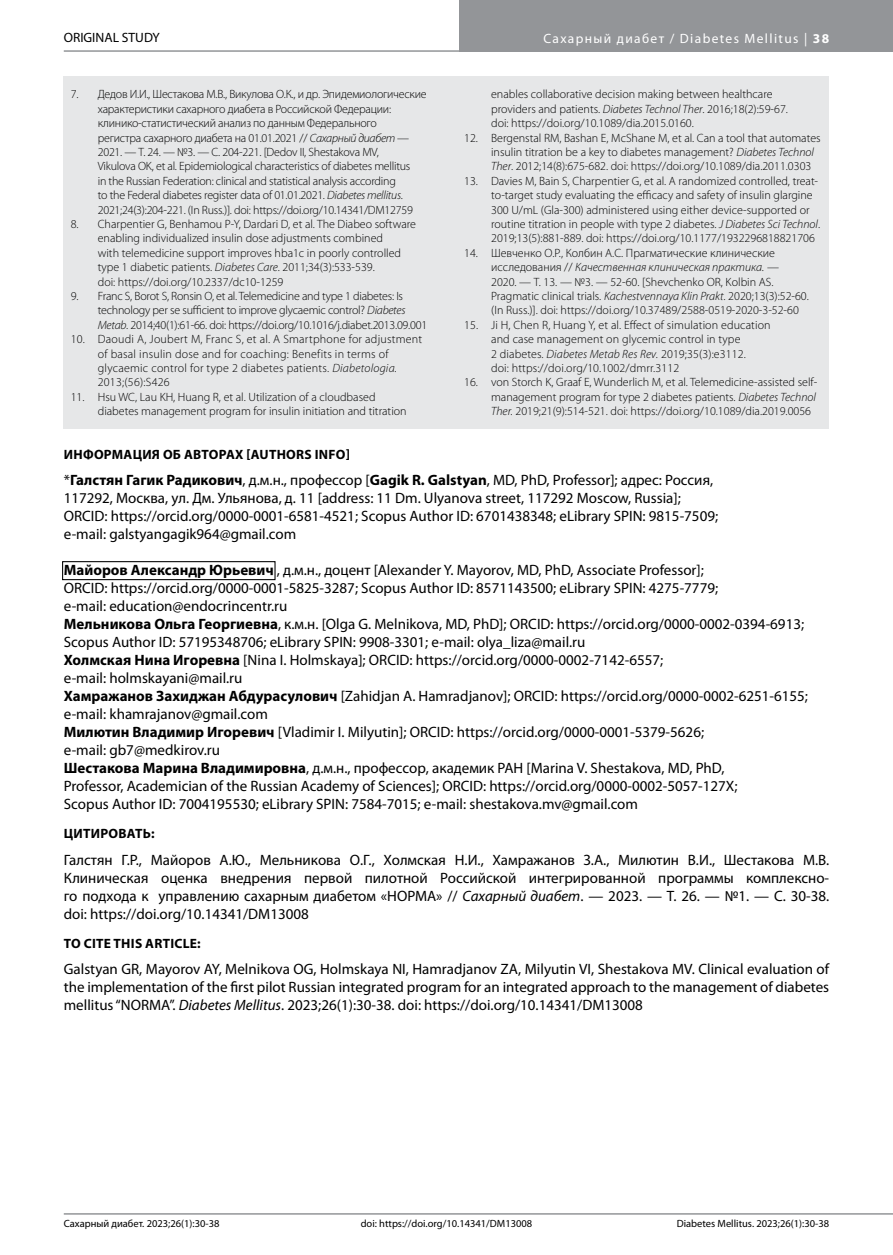
<style>
.page{position:relative;width:893px;height:1255px;background:#fff}
.page>*{position:absolute;margin:0;border:0;box-sizing:border-box;transform-origin:0 0}
.t1{font:15px/18px "Myriad Pro";color:#000}
.t2{font:700 13.5px "Myriad Pro";letter-spacing:.02em;color:#000}
.t3{font:13.5px "Myriad Pro";letter-spacing:.1em;color:#fff}
.t4{font:13.5px "Myriad Pro";color:#000}
.t5{font:300 12px/14.4px "Myriad Pro";color:#000}
.t6{font:300 12px/14.4px "Myriad Pro";letter-spacing:-.02em;color:#000}
.t7{font:300 12px/14.4px "Myriad Pro";letter-spacing:.02em;color:#000}
.t8{font:10.5px "Myriad Pro";color:#000}
.s1{font-weight:700}
.s2{font-style:italic}
</style>
<div class="page">
<div style="left:459px;top:0;width:434px;height:51px;background:#939598"></div>
<hr style="left:64px;top:50px;width:829px;height:2px;background:#939598">
<hr style="left:64px;top:1213px;width:829px;height:1px;background:#939598">
<div style="left:64px;top:77px;width:765px;height:352px;background:#e6e7e8"></div>
<div style="left:62px;top:561px;width:214px;height:19px;border:1px solid #000"></div>
<p class="t4" style="left:64px;top:29px;width:98px">ORIGINAL STUDY</p>
<p class="t3" style="left:543px;top:30px;width:287px">Сахарный диабет / Diabetes Mellitus | <span class="s1">38</span></p>
<p class="t6" style="left:98px;top:87px;width:330px;text-indent:-27px">7. Дедов И.И., Шестакова М.В., Викулова О.К., и др. Эпидемиологические характеристики сахарного диабета в Российской Федерации: клинико-статистический анализ по данным Федерального<br>регистра сахарного диабета на 01.01.2021 // <span class="s2">Сахарный диабет</span> — 2021. — Т. 24. — №3. — С. 204-221. [Dedov II, Shestakova MV,<br>Vikulova OK, et al. Epidemiological characteristics of diabetes mellitus<br>in the Russian Federation: clinical and statistical analysis according<br>to the Federal diabetes register data of 01.01.2021. <span class="s2">Diabetes mellitus</span>.<br>2021;24(3):204-221. (In Russ.)]. doi: https://doi.org/10.14341/DM12759</p>
<p class="t5" style="left:98px;top:217px;width:320px;text-indent:-27px">8. Charpentier G, Benhamou P-Y, Dardari D, et al. The Diabeo software enabling individualized insulin dose adjustments combined<br>with telemedicine support improves hba1c in poorly controlled type 1 diabetic patients. <span class="s2">Diabetes Care</span>. 2011;34(3):533-539.<br>doi: https://doi.org/10.2337/dc10-1259</p>
<p class="t6" style="left:98px;top:289px;width:331px;text-indent:-27px">9. Franc S, Borot S, Ronsin O, et al. Telemedicine and type 1 diabetes: Is technology per se sufficient to improve glycaemic control? <span class="s2">Diabetes<br>Metab</span>. 2014;40(1):61-66. doi: https://doi.org/10.1016/j.diabet.2013.09.001</p>
<p class="t7" style="left:98px;top:332px;width:326px;text-indent:-27px">10. Daoudi A, Joubert M, Franc S, et al. A Smartphone for adjustment of basal insulin dose and for coaching: Benefits in terms of glycaemic control for type 2 diabetes patients. <span class="s2">Diabetologia.<br></span>2013;(56):S426</p>
<p class="t5" style="left:98px;top:389px;width:310px;text-indent:-27px">11. Hsu WC, Lau KH, Huang R, et al. Utilization of a cloudbased diabetes management program for insulin initiation and titration</p>
<p class="t5" style="left:491px;top:87px;width:298px">enables collaborative decision making between healthcare providers and patients. <span class="s2">Diabetes Technol Ther</span>. 2016;18(2):59-67. doi: https://doi.org/10.1089/dia.2015.0160.</p>
<p class="t5" style="left:491px;top:130px;width:331px;text-indent:-27px">12. Bergenstal RM, Bashan E, McShane M, et al. Can a tool that automates insulin titration be a key to diabetes management? <span class="s2">Diabetes Technol<br>Ther</span>. 2012;14(8):675-682. doi: https://doi.org/10.1089/dia.2011.0303</p>
<p class="t5" style="left:491px;top:173px;width:330px;text-indent:-27px">13. Davies M, Bain S, Charpentier G, et al. A randomized controlled, treat&shy;to-target study evaluating the efficacy and safety of insulin glargine 300 U/mL (Gla-300) administered using either device-supported or routine titration in people with type 2 diabetes. <span class="s2">J Diabetes Sci Technol</span>.<br>2019;13(5):881-889. doi: https://doi.org/10.1177/1932296818821706</p>
<p class="t5" style="left:491px;top:245px;width:319px;text-indent:-27px">14. Шевченко О.Р., Колбин А.С. Прагматические клинические исследования // <span class="s2">Качественная клиническая практика.</span> —<br>2020. — Т. 13. — №3. — 52-60. [Shevchenko OR, Kolbin AS.<br>Pragmatic clinical trials. <span class="s2">Kachestvennaya Klin Prakt</span>. 2020;13(3):52-60. (In Russ.)]. doi: https://doi.org/10.37489/2588-0519-2020-3-52-60</p>
<p class="t5" style="left:491px;top:317px;width:281px;text-indent:-27px">15. Ji H, Chen R, Huang Y, et al. Effect of simulation education and case management on glycemic control in type<br>2 diabetes. <span class="s2">Diabetes Metab Res Rev.</span> 2019;35(3):e3112.<br>doi: https://doi.org/10.1002/dmrr.3112</p>
<p class="t5" style="left:491px;top:375px;width:328px;text-align:justify;text-indent:-27px">16. von Storch K, Graaf E, Wunderlich M, et al. Telemedicine-assisted self&shy;management program for type 2 diabetes patients. <span class="s2">Diabetes Technol Ther.</span> 2019;21(9):514-521. doi: https://doi.org/10.1089/dia.2019.0056</p>
<p class="t2" style="left:64px;top:445px;width:288px">ИНФОРМАЦИЯ ОБ АВТОРАХ [AUTHORS INFO]</p>
<p class="t1" style="left:64px;top:471px;width:656px">*<span class="s1">Галстян Гагик Радикович</span>, д.м.н., профессор [<span class="s1">Gagik R. Galstyan</span>, MD, PhD, Professor]; адрес: Россия, 117292, Москва, ул. Дм. Ульянова, д. 11 [address: 11 Dm. Ulyanova street, 117292 Moscow, Russia]; ORCID: https://orcid.org/0000-0001-6581-4521; Scopus Author ID: 6701438348; eLibrary SPIN: 9815-7509; e-mail: galstyangagik964@gmail.com</p>
<p class="t1" style="left:64px;top:561px;width:746px"><span class="s1">Майоров Александр Юрьевич</span> , д.м.н., доцент [Alexandеr Y. Mayorov, MD, PhD, Associate Professor];<br>ORCID: https://orcid.org/0000-0001-5825-3287; Scopus Author ID: 8571143500; eLibrary SPIN: 4275-7779;<br>e-mail: education@endocrincentr.ru<br><span class="s1">Мельникова Ольга Георгиевна</span>, к.м.н. [Olga G. Melnikova, MD, PhD]; ORCID: https://orcid.org/0000-0002-0394-6913; Scopus Author ID: 57195348706; eLibrary SPIN: 9908-3301; e-mail: olya_liza@mail.ru<br><span class="s1">Холмская Нина Игоревна</span> [Nina I. Holmskaya]; ORCID: https://orcid.org/0000-0002-7142-6557;<br>e-mail: holmskayani@mail.ru<br><span class="s1">Хамражанов Захиджан Абдурасулович</span> [Zahidjan A. Hamradjanov]; ORCID: https://orcid.org/0000-0002-6251-6155; e-mail: khamrajanov@gmail.com<br><span class="s1">Милютин Владимир Игоревич</span> [Vladimir I. Milyutin]; ORCID: https://orcid.org/0000-0001-5379-5626;<br>e-mail: gb7@medkirov.ru<br><span class="s1">Шестакова Марина Владимировна</span>, д.м.н., профессор, академик РАН [Marina V. Shestakova, MD, PhD,<br>Professor, Academician of the Russian Academy of Sciences]; ORCID: https://orcid.org/0000-0002-5057-127X;<br>Scopus Author ID: 7004195530; eLibrary SPIN: 7584-7015; e-mail: shestakova.mv@gmail.com</p>
<p class="t2" style="left:64px;top:824px;width:92px">ЦИТИРОВАТЬ:</p>
<p class="t1" style="left:64px;top:850px;width:767px;text-align:justify">Галстян Г.Р., Майоров А.Ю., Мельникова О.Г., Холмская Н.И., Хамражанов З.А., Милютин В.И., Шестакова M.B.<br>Клиническая оценка внедрения первой пилотной Российской интегрированной программы комплексно&shy;го подхода к управлению сахарным диабетом «НОРМА» // <span class="s2">Сахарный диабет</span>. — 2023. — Т. 26. — №1. — С. 30-38. doi: https://doi.org/10.14341/DM13008</p>
<p class="t2" style="left:64px;top:934px;width:138px">TO CITE THIS ARTICLE:</p>
<p class="t1" style="left:64px;top:959px;width:767px;text-align:justify">Galstyan GR, Mayorov AY, Melnikova OG, Holmskaya NI, Hamradjanov ZA, Milyutin VI, Shestakova MV. Clinical evaluation of the implementation of the first pilot Russian integrated program for an integrated approach to the management of diabetes mellitus “NORMA”. <span class="s2">Diabetes Mellitus</span>. 2023;26(1):30-38. doi: https://doi.org/10.14341/DM13008</p>
<p class="t8" style="left:64px;top:1216px;width:157px">Сахарный диабет. 2023;26(1):30-38</p>
<p class="t8" style="left:361px;top:1216px;width:173px">doi: https://doi.org/10.14341/DM13008</p>
<p class="t8" style="left:677px;top:1216px;width:154px">Diabetes Mellitus. 2023;26(1):30-38</p>
</div>
